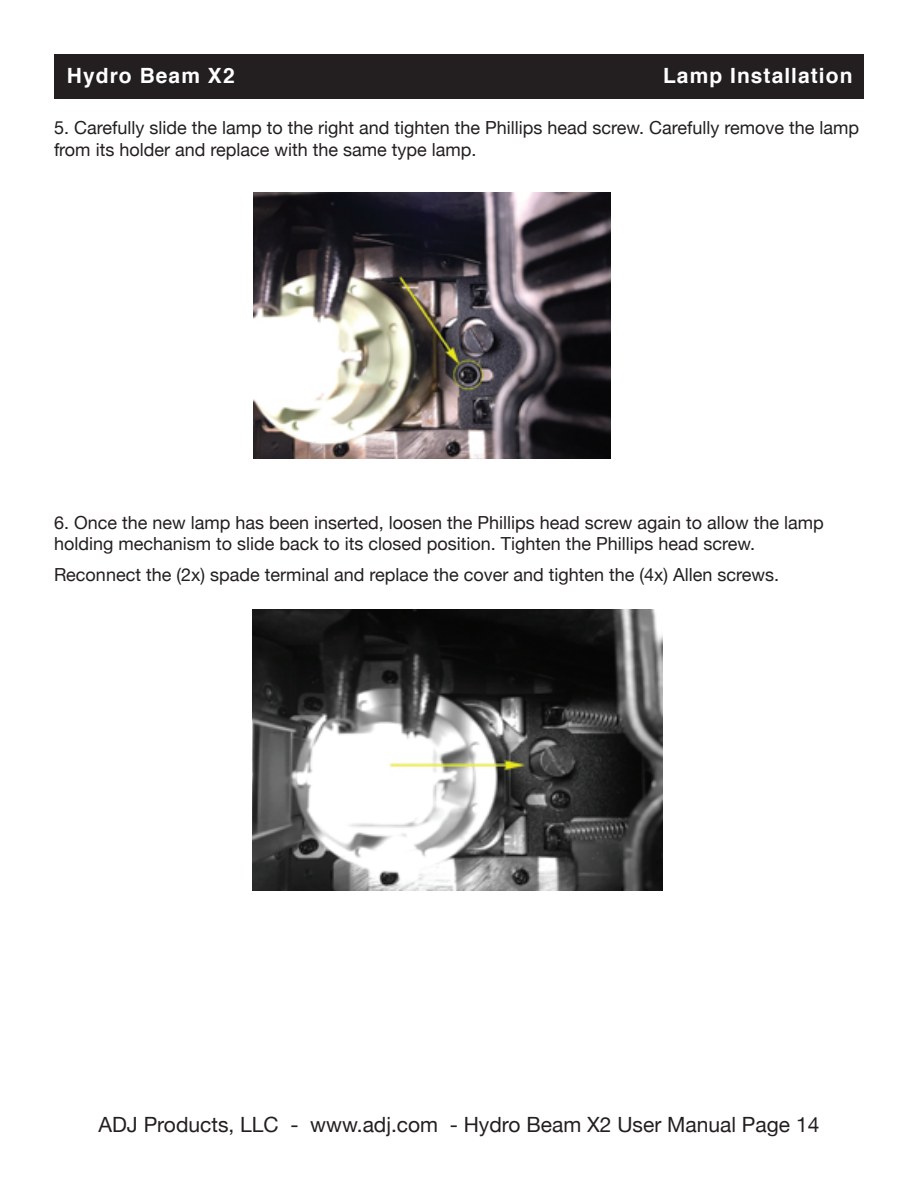
<style>
.page{position:relative;width:918px;height:1188px;background:#fff}
.page>*{position:absolute;margin:0;border:0;box-sizing:border-box;transform-origin:0 0}
.t1{font:21px "Helvetica Neue";color:#231f20}
.t2{font:700 21px "Helvetica";letter-spacing:.05em;color:#fff}
.t3{font:18px/21.6px "Helvetica Neue";color:#231f20}
</style>
<div class="page">
<div style="left:55px;top:54px;width:809px;height:44px;background:#231f20"></div>
<img style="left:252px;top:610px;width:411px;height:280px">
<img style="left:254px;top:193px;width:356px;height:266px">
<p class="t2" style="left:67px;top:59px;width:169px">Hydro Beam X2</p>
<p class="t2" style="left:663px;top:59px;width:191px">Lamp Installation</p>
<p class="t3" style="left:54px;top:118px;width:807px">5. Carefully slide the lamp to the right and tighten the Phillips head screw. Carefully remove the lamp from its holder and replace with the same type lamp.</p>
<p class="t3" style="left:54px;top:512px;width:771px">6. Once the new lamp has been inserted, loosen the Phillips head screw again to allow the lamp holding mechanism to slide back to its closed position. Tighten the Phillips head screw.</p>
<p class="t3" style="left:54px;top:565px;width:727px">Reconnect the (2x) spade terminal and replace the cover and tighten the (4x) Allen screws.</p>
<p class="t1" style="left:99px;top:1110px;width:722px">ADJ Products, LLC - www.adj.com - Hydro Beam X2 User Manual Page 14</p>
</div>
